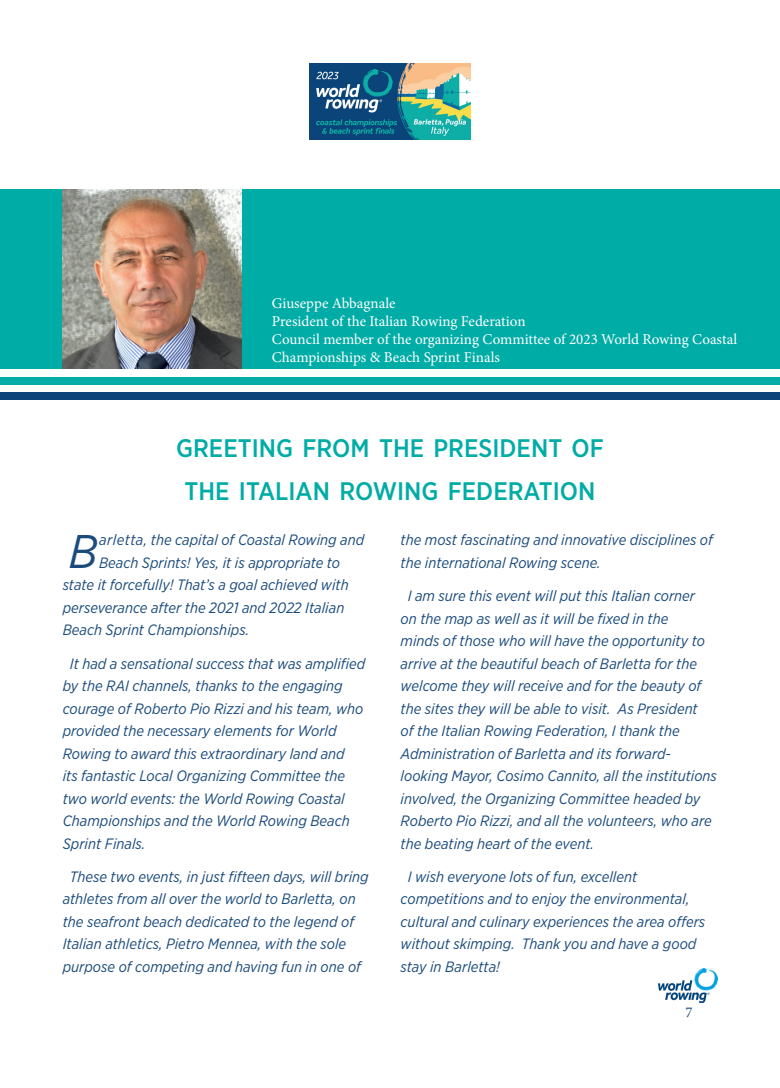
<style>
.page{position:relative;width:780px;height:1088px;background:#fff}
.page>*{position:absolute;margin:0;border:0;box-sizing:border-box;transform-origin:0 0}
.t1{font:italic 47.12px "Gotham Narrow";color:#1b4b7c}
.P_voce_indice{font:500 25.38px/43.5px "Gotham Narrow";color:#00aca6;text-align:center}
.t2{font:italic 15px/22.5px "Gotham Narrow";color:#1b4b7c}
.t3{font:15px/18px "Minion Pro";color:#fff}
.t4{font:15px "Minion Pro";color:#1b4b7c}
</style>
<div class="page">
<img style="left:658px;top:968px;width:59px;height:34px">
<img style="left:309px;top:63px;width:161px;height:77px">
<div style="left:0;top:189px;width:780px;height:180px;background:#00aca6"></div>
<img style="left:63px;top:190px;width:179px;height:179px">
<div style="left:0;top:376px;width:780px;height:8px;background:#00aca6"></div>
<div style="left:0;top:392px;width:780px;height:8px;background:#0a4479"></div>
<p class="t3" style="left:272px;top:294px;width:125px">Giuseppe Abbagnale</p>
<p class="t3" style="left:272px;top:312px;width:255px">President of the Italian Rowing Federation</p>
<p class="t3" style="left:272px;top:330px;width:466px">Council member of the organizing Committee of 2023 World Rowing Coastal<br>Championships &amp; Beach Sprint Finals</p>
<p class="P_voce_indice" style="left:176px;top:426px;width:429px">GREETING FROM THE PRESIDENT OF<br>THE ITALIAN ROWING FEDERATION</p>
<p class="t1" style="left:69px;top:522px;width:30px">B</p>
<p class="t2" style="left:99px;top:528px;width:267px">arletta, the capital of Coastal Rowing and</p>
<p class="t2" style="left:99px;top:551px;width:242px">Beach Sprints! Yes, it is appropriate to</p>
<p class="t2" style="left:63px;top:573px;width:287px">state it forcefully! That’s a goal achieved with</p>
<p class="t2" style="left:63px;top:596px;width:283px">perseverance after the 2021 and 2022 Italian</p>
<p class="t2" style="left:63px;top:618px;width:188px">Beach Sprint Championships.</p>
<p class="t2" style="left:63px;top:652px;width:304px;text-indent:7px">It had a sensational success that was amplified by the RAI channels, thanks to the engaging courage of Roberto Pio Rizzi and his team, who provided the necessary elements for World Rowing to award this extraordinary land and<br>its fantastic Local Organizing Committee the two world events: the World Rowing Coastal Championships and the World Rowing Beach Sprint Finals.</p>
<p class="t2" style="left:63px;top:865px;width:307px;text-indent:7px">These two events, in just fifteen days, will bring athletes from all over the world to Barletta, on the seafront beach dedicated to the legend of Italian athletics, Pietro Mennea, with the sole purpose of competing and having fun in one of</p>
<p class="t2" style="left:400px;top:528px;width:314px">the most fascinating and innovative disciplines of the international Rowing scene.</p>
<p class="t2" style="left:400px;top:584px;width:318px;text-indent:7px">I am sure this event will put this Italian corner<br>on the map as well as it will be fixed in the<br>minds of those who will have the opportunity to arrive at the beautiful beach of Barletta for the welcome they will receive and for the beauty of the sites they will be able to visit. As President<br>of the Italian Rowing Federation, I thank the Administration of Barletta and its forward&shy;looking Mayor, Cosimo Cannito, all the institutions involved, the Organizing Committee headed by Roberto Pio Rizzi, and all the volunteers, who are the beating heart of the event.</p>
<p class="t2" style="left:400px;top:865px;width:306px;text-indent:7px">I wish everyone lots of fun, excellent competitions and to enjoy the environmental, cultural and culinary experiences the area offers without skimping. Thank you and have a good stay in Barletta!</p>
<p class="t4" style="left:685px;top:1002px;width:9px">7</p>
</div>
